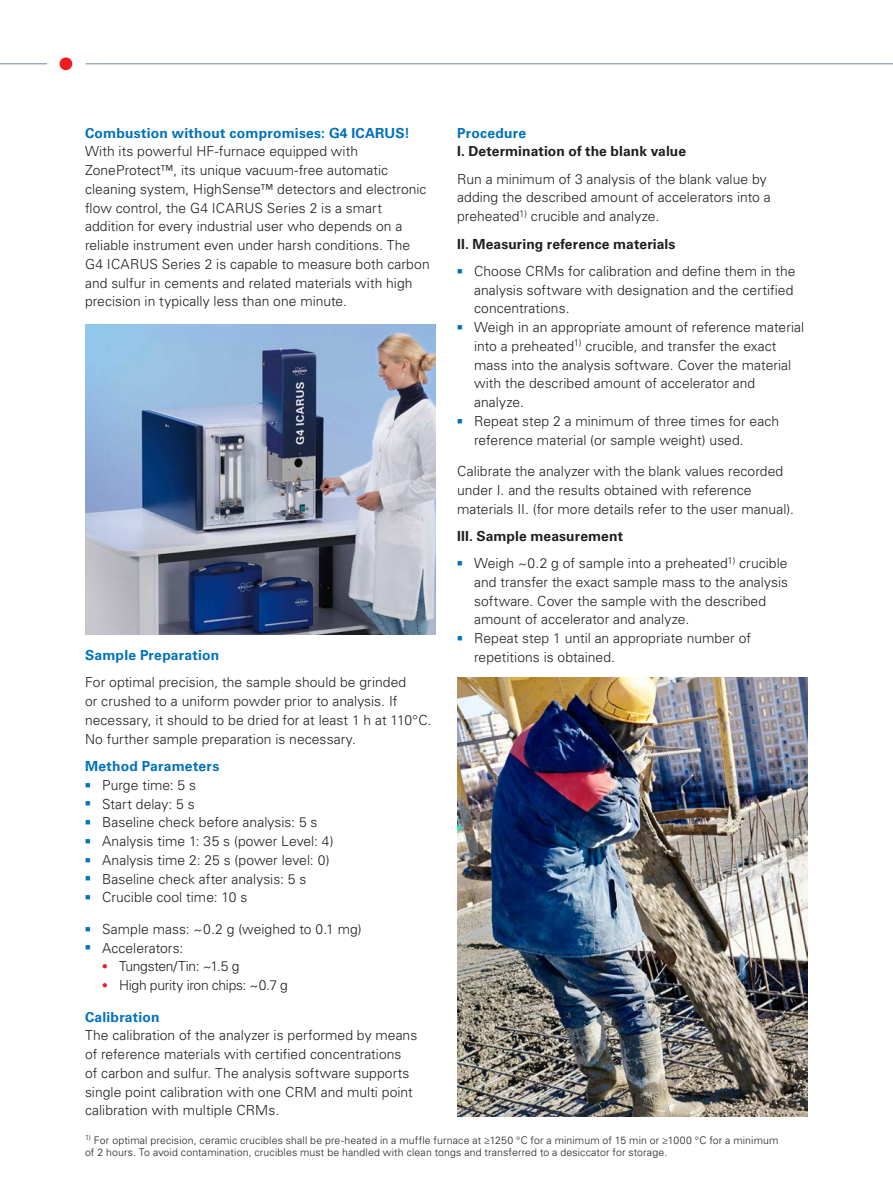
<style>
.page{position:relative;width:893px;height:1187px;background:#fff}
.page>*{position:absolute;margin:0;border:0;box-sizing:border-box;transform-origin:0 0}
.Body{font:300 13.8px/18.8px "Univers LT Std";color:#231f20}
.Subheadline_2__schwa{font:700 13.8px "Univers LT Std";letter-spacing:.005em;color:#231f20}
.Subheadline_1__blau{font:700 13.8px "Univers LT Std";letter-spacing:.015em;color:#0072bc}
.Body-2{font:300 13.8px "Univers LT Std";letter-spacing:-.02em;color:#231f20}
.Body-3{font:300 13.8px "Univers LT Std";letter-spacing:-.025em;color:#231f20}
.Body-4{font:700 13.8px "Univers LT Std";letter-spacing:.015em;color:#0072bc}
.brochure_legend{font:300 10.5px/12px "Univers LT Std";letter-spacing:.015em;color:#231f20}
</style>
<div class="page">
<img style="left:457px;top:677px;width:350px;height:439px">
<img style="left:85px;top:324px;width:351px;height:311px">
<hr style="left:0;top:63px;width:47px;height:1px;background:#738a95">
<div style="left:60px;top:57px;width:12px;height:13px;background:#ee1d23;border-radius:50%"></div>
<hr style="left:86px;top:63px;width:807px;height:1px;background:#738a95">
<p class="Subheadline_1__blau" style="left:85px;top:125px;width:326px">Combustion without compromises: G4 ICARUS!</p>
<p class="Body" style="left:85px;top:142px;width:346px">With its powerful HF-furnace equipped with ZoneProtect™, its unique vacuum-free automatic cleaning system, HighSense™ detectors and electronic flow control, the G4 ICARUS Series 2 is a smart addition for every industrial user who depends on a reliable instrument even under harsh conditions. The G4 ICARUS Series 2 is capable to measure both carbon and sulfur in cements and related materials with high precision in typically less than one minute.</p>
<p class="Body-4" style="left:85px;top:647px;width:136px">Sample Preparation</p>
<p class="Body" style="left:85px;top:673px;width:348px">For optimal precision, the sample should be grinded<br>or crushed to a uniform powder prior to analysis. If necessary, it should to be dried for at least 1 h at 110°C.<br>No further sample preparation is necessary.</p>
<p class="Subheadline_1__blau" style="left:85px;top:758px;width:136px">Method Parameters</p>
<p class="Body" style="left:102px;top:775px;width:96px">Purge time: 5 s</p>
<p class="Body" style="left:102px;top:794px;width:94px">Start delay: 5 s</p>
<p class="Body" style="left:102px;top:813px;width:217px">Baseline check before analysis: 5 s</p>
<p class="Body" style="left:102px;top:831px;width:233px">Analysis time 1: 35 s (power Level: 4)</p>
<p class="Body" style="left:102px;top:850px;width:229px">Analysis time 2: 25 s (power level: 0)</p>
<p class="Body" style="left:102px;top:869px;width:206px">Baseline check after analysis: 5 s</p>
<p class="Body" style="left:102px;top:888px;width:147px">Crucible cool time: 10 s</p>
<p class="Body" style="left:102px;top:919px;width:261px">Sample mass: ~0.2 g (weighed to 0.1 mg)</p>
<p class="Body" style="left:102px;top:938px;width:83px">Accelerators:</p>
<p class="Body-3" style="left:119px;top:958px;width:122px">Tungsten/Tin: ~1.5 g</p>
<p class="Body-2" style="left:119px;top:976px;width:170px">High purity iron chips: ~0.7 g</p>
<p class="Subheadline_1__blau" style="left:85px;top:1008px;width:76px">Calibration</p>
<p class="Body" style="left:85px;top:1026px;width:334px">The calibration of the analyzer is performed by means of reference materials with certified concentrations<br>of carbon and sulfur. The analysis software supports single point calibration with one CRM and multi point calibration with multiple CRMs.</p>
<p class="Subheadline_1__blau" style="left:457px;top:125px;width:71px">Procedure</p>
<p class="Subheadline_2__schwa" style="left:457px;top:143px;width:231px">I. Determination of the blank value</p>
<p class="Body" style="left:457px;top:169px;width:315px">Run a minimum of 3 analysis of the blank value by adding the described amount of accelerators into a preheated<sup>1)</sup> crucible and analyze.</p>
<p class="Subheadline_2__schwa" style="left:457px;top:235px;width:220px">II. Measuring reference materials</p>
<p class="Body" style="left:474px;top:261px;width:323px">Choose CRMs for calibration and define them in the analysis software with designation and the certified concentrations.</p>
<p class="Body" style="left:474px;top:318px;width:332px">Weigh in an appropriate amount of reference material into a preheated<sup>1)</sup> crucible, and transfer the exact mass into the analysis software. Cover the material with the described amount of accelerator and analyze.</p>
<p class="Body" style="left:474px;top:411px;width:306px">Repeat step 2 a minimum of three times for each reference material (or sample weight) used.</p>
<p class="Body" style="left:457px;top:462px;width:338px">Calibrate the analyzer with the blank values recorded under I. and the results obtained with reference materials II. (for more details refer to the user manual).</p>
<p class="Subheadline_2__schwa" style="left:457px;top:528px;width:167px">III. Sample measurement</p>
<p class="Body" style="left:474px;top:554px;width:315px">Weigh ~0.2 g of sample into a preheated<sup>1)</sup> crucible and transfer the exact sample mass to the analysis software. Cover the sample with the described amount of accelerator and analyze.</p>
<p class="Body" style="left:474px;top:629px;width:278px">Repeat step 1 until an appropriate number of repetitions is obtained.</p>
<p class="brochure_legend" style="left:85px;top:1133px;width:695px"><sup>1)</sup> For optimal precision, ceramic crucibles shall be pre-heated in a muffle furnace at ≥1250 °C for a minimum of 15 min or ≥1000 °C for a minimum of 2 hours. To avoid contamination, crucibles must be handled with clean tongs and transferred to a desiccator for storage.</p>
</div>
